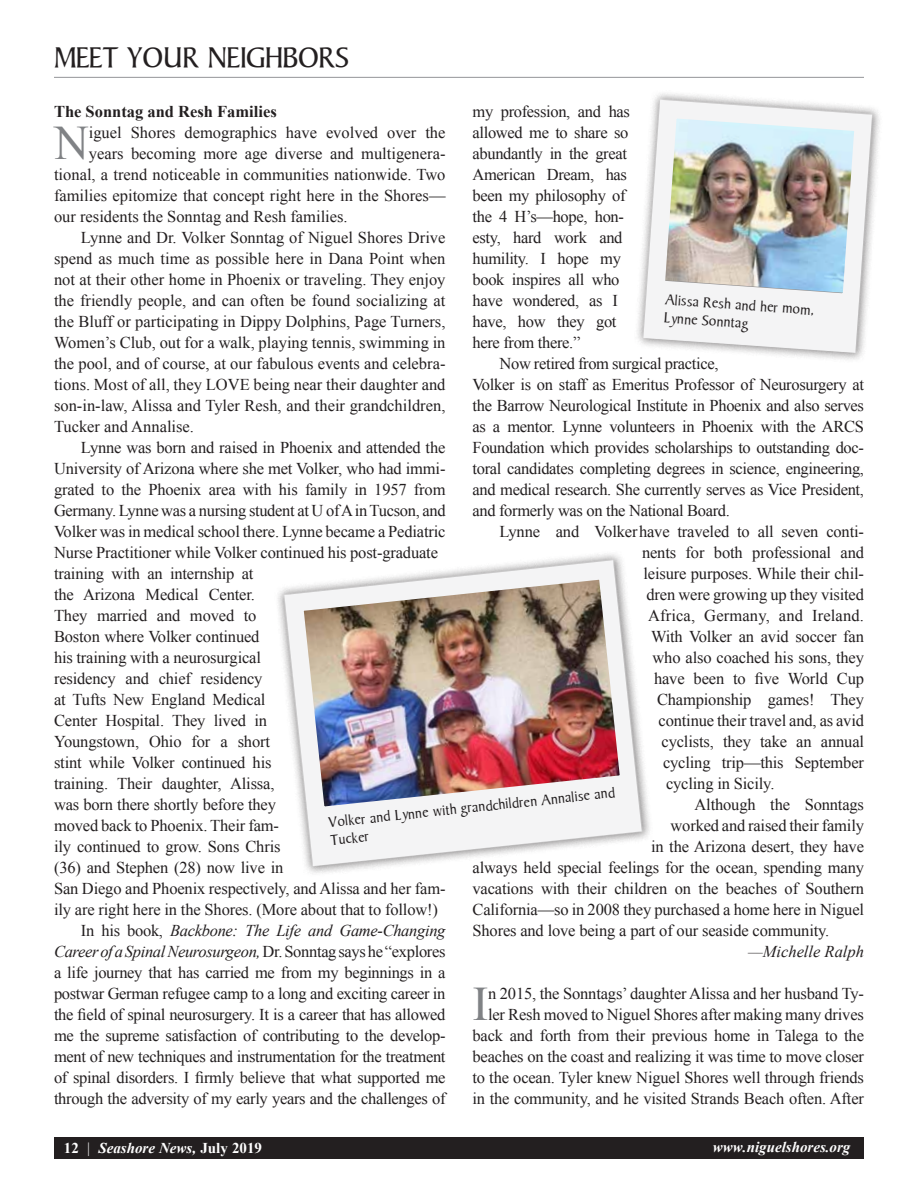
<style>
.page{position:relative;width:918px;height:1188px;background:#fff}
.page>*{position:absolute;margin:0;border:0;box-sizing:border-box;transform-origin:0 0}
.t1{font:48.15px "Times New Roman";color:#808285}
.t2{font:30px "Persuasion S Si";color:#231f20}
.t3{font:16.5px/21px "Times New Roman";letter-spacing:-.01em;color:#231f20}
.t4{font:italic 16.5px "Times New Roman";letter-spacing:-.02em;color:#231f20}
.t5{font:16.5px "Times New Roman";letter-spacing:.01em;color:#231f20}
.t6{font:700 16.5px "Times New Roman";color:#231f20}
.t7{font:italic 16.5px "Times New Roman";color:#231f20}
.t8{font:15px/18px "Persuasion S Si";color:#231f20}
.t9{font:italic 700 15px "Times New Roman";color:#fff}
.s1{font-style:normal}
.s2{font-weight:400;font-style:normal}
</style>
<div class="page">
<div style="left:54px;top:1137px;width:810px;height:21px;background:#231f20"></div>
<hr style="left:54px;top:77px;width:810px;height:1px;background:#939598">
<img style="left:601px;top:76px;width:279px;height:281px">
<img style="left:277px;top:554px;width:373px;height:319px">
<h2 class="t2" style="left:54px;top:40px;width:296px">MEET YOUR NEIGHBORS</h2>
<p class="t6" style="left:54px;top:100px;width:224px">The Sonntag and Resh Families</p>
<h1 class="t1" style="left:54px;top:111px;width:36px">N</h1>
<p class="t3" style="left:89px;top:122px;width:358px">iguel Shores demographics have evolved over the</p>
<p class="t3" style="left:473px;top:101px;width:159px">my profession, and has allowed me to share so abundantly in the great<br>American Dream, has been my philosophy of the 4 H’s—hope, hon&shy;esty, hard work and humility. I hope my book inspires all who have wondered, as I have, how they got here from there.”</p>
<p class="t3" style="left:473px;top:353px;width:393px;text-indent:27px">Now retired from surgical practice,<br>Volker is on staff as Emeritus Professor of Neurosurgery at the Barrow Neurological Institute in Phoenix and also serves as a mentor. Lynne volunteers in Phoenix with the ARCS Foundation which provides scholarships to outstanding doc&shy;toral candidates completing degrees in science, engineering, and medical research. She currently serves as Vice President, and formerly was on the National Board.</p>
<p class="t3" style="left:500px;top:521px;width:366px">Lynne and Volker have traveled to all seven conti-</p>
<p class="t3" style="left:642px;top:542px;width:224px">nents for both professional and</p>
<p class="t3" style="left:644px;top:563px;width:222px">leisure purposes. While their chil-</p>
<p class="t3" style="left:647px;top:584px;width:219px">dren were growing up they visited</p>
<p class="t5" style="left:648px;top:605px;width:218px">Africa, Germany, and Ireland.</p>
<p class="t3" style="left:651px;top:626px;width:215px">With Volker an avid soccer fan</p>
<p class="t3" style="left:653px;top:647px;width:213px">who also coached his sons, they</p>
<p class="t3" style="left:654px;top:668px;width:212px">have been to five World Cup</p>
<p class="t3" style="left:657px;top:689px;width:209px">Championship games! They</p>
<p class="t3" style="left:659px;top:710px;width:207px">continue their travel and, as avid</p>
<p class="t3" style="left:662px;top:731px;width:204px">cyclists, they take an annual</p>
<p class="t3" style="left:663px;top:752px;width:203px">cycling trip—this September</p>
<p class="t3" style="left:666px;top:773px;width:110px">cycling in Sicily.</p>
<p class="t3" style="left:695px;top:794px;width:171px">Although the Sonntags</p>
<p class="t3" style="left:671px;top:815px;width:195px">worked and raised their family</p>
<p class="t3" style="left:651px;top:836px;width:215px">in the Arizona desert, they have</p>
<p class="t3" style="left:473px;top:857px;width:393px">always held special feelings for the ocean, spending many</p>
<p class="t3" style="left:473px;top:878px;width:393px">vacations with their children on the beaches of Southern</p>
<p class="t3" style="left:473px;top:899px;width:393px">California—so in 2008 they purchased a home here in Niguel</p>
<p class="t3" style="left:473px;top:920px;width:358px">Shores and love being a part of our seaside community.</p>
<p class="t7" style="left:748px;top:941px;width:117px">—Michelle Ralph</p>
<h1 class="t1" style="left:472px;top:972px;width:18px">I</h1>
<p class="t3" style="left:89px;top:143px;width:358px">years becoming more age diverse and multigenera-</p>
<p class="t3" style="left:54px;top:164px;width:393px">tional, a trend noticeable in communities nationwide. Two</p>
<p class="t3" style="left:54px;top:185px;width:393px">families epitomize that concept right here in the Shores—</p>
<p class="t3" style="left:54px;top:206px;width:295px">our residents the Sonntag and Resh families.</p>
<p class="t3" style="left:81px;top:227px;width:366px">Lynne and Dr. Volker Sonntag of Niguel Shores Drive</p>
<p class="t3" style="left:54px;top:248px;width:393px">spend as much time as possible here in Dana Point when</p>
<p class="t3" style="left:54px;top:269px;width:393px">not at their other home in Phoenix or traveling. They enjoy</p>
<p class="t3" style="left:54px;top:290px;width:393px">the friendly people, and can often be found socializing at</p>
<p class="t3" style="left:54px;top:311px;width:393px">the Bluff or participating in Dippy Dolphins, Page Turners,</p>
<p class="t3" style="left:54px;top:332px;width:393px">Women’s Club, out for a walk, playing tennis, swimming in</p>
<p class="t3" style="left:54px;top:353px;width:393px">the pool, and of course, at our fabulous events and celebra-</p>
<p class="t3" style="left:54px;top:374px;width:393px">tions. Most of all, they LOVE being near their daughter and</p>
<p class="t3" style="left:54px;top:395px;width:393px">son-in-law, Alissa and Tyler Resh, and their grandchildren,</p>
<p class="t3" style="left:54px;top:416px;width:142px">Tucker and Annalise.</p>
<p class="t3" style="left:81px;top:437px;width:366px">Lynne was born and raised in Phoenix and attended the</p>
<p class="t3" style="left:54px;top:458px;width:393px">University of Arizona where she met Volker, who had immi-</p>
<p class="t3" style="left:54px;top:479px;width:393px">grated to the Phoenix area with his family in 1957 from</p>
<p class="t3" style="left:54px;top:500px;width:393px">Germany. Lynne was a nursing student at U of A in Tucson, and</p>
<p class="t3" style="left:54px;top:521px;width:393px">Volker was in medical school there. Lynne became a Pediatric</p>
<p class="t3" style="left:54px;top:542px;width:386px">Nurse Practitioner while Volker continued his post-graduate</p>
<p class="t3" style="left:54px;top:563px;width:201px">training with an internship at</p>
<p class="t3" style="left:54px;top:584px;width:203px">the Arizona Medical Center.</p>
<p class="t3" style="left:54px;top:605px;width:204px">They married and moved to</p>
<p class="t3" style="left:54px;top:626px;width:207px">Boston where Volker continued</p>
<p class="t3" style="left:54px;top:647px;width:209px">his training with a neurosurgical</p>
<p class="t3" style="left:54px;top:668px;width:210px">residency and chief residency</p>
<p class="t3" style="left:54px;top:689px;width:213px">at Tufts New England Medical</p>
<p class="t3" style="left:54px;top:710px;width:215px">Center Hospital. They lived in</p>
<p class="t3" style="left:54px;top:731px;width:218px">Youngstown, Ohio for a short</p>
<p class="t3" style="left:54px;top:752px;width:219px">stint while Volker continued his</p>
<p class="t3" style="left:54px;top:773px;width:222px">training. Their daughter, Alissa,</p>
<p class="t3" style="left:54px;top:794px;width:224px">was born there shortly before they</p>
<p class="t3" style="left:54px;top:815px;width:227px">moved back to Phoenix. Their fam-</p>
<p class="t3" style="left:54px;top:836px;width:228px">ily continued to grow. Sons Chris</p>
<p class="t3" style="left:54px;top:857px;width:231px">(36) and Stephen (28) now live in</p>
<p class="t3" style="left:54px;top:878px;width:393px">San Diego and Phoenix respectively, and Alissa and her fam-</p>
<p class="t3" style="left:54px;top:899px;width:386px">ily are right here in the Shores. (More about that to follow!)</p>
<p class="t4" style="left:81px;top:919px;width:366px"><span class="s1">In his book,</span> Backbone: The Life and Game-Changing</p>
<p class="t4" style="left:54px;top:940px;width:393px">Career of a Spinal Neurosurgeon, <span class="s1">Dr. Sonntag says he “explores</span></p>
<p class="t3" style="left:54px;top:962px;width:393px">a life journey that has carried me from my beginnings in a</p>
<p class="t3" style="left:54px;top:983px;width:393px">postwar German refugee camp to a long and exciting career in</p>
<p class="t3" style="left:54px;top:1004px;width:393px">the field of spinal neurosurgery. It is a career that has allowed</p>
<p class="t3" style="left:54px;top:1025px;width:393px">me the supreme satisfaction of contributing to the develop-</p>
<p class="t3" style="left:54px;top:1046px;width:393px">ment of new techniques and instrumentation for the treatment</p>
<p class="t3" style="left:54px;top:1067px;width:393px">of spinal disorders. I firmly believe that what supported me</p>
<p class="t3" style="left:54px;top:1088px;width:393px">through the adversity of my early years and the challenges of</p>
<p class="t8" style="left:666px;top:291px;width:151px;rotate:4deg">Alissa Resh and her mom,<br>Lynne Sonntag</p>
<p class="t8" style="left:328px;top:814px;width:289px;rotate:-6deg">Volker and Lynne with grandchildren Annalise and<br>Tucker</p>
<p class="t3" style="left:472px;top:983px;width:393px;text-align:right">n 2015, the Sonntags’ daughter Alissa and her husband Ty&shy;ler Resh moved to Niguel Shores after making many drives back and forth from their previous home in Talega to the beaches on the coast and realizing it was time to move closer to the ocean. Tyler knew Niguel Shores well through friends in the community, and he visited Strands Beach often. After</p>
<p class="t9" style="left:64px;top:1137px;width:200px"><span class="s1">12</span> <span class="s2">|</span> Seashore News, <span class="s1">July 2019</span></p>
<p class="t9" style="left:713px;top:1137px;width:139px">www.niguelshores.org</p>
</div>
